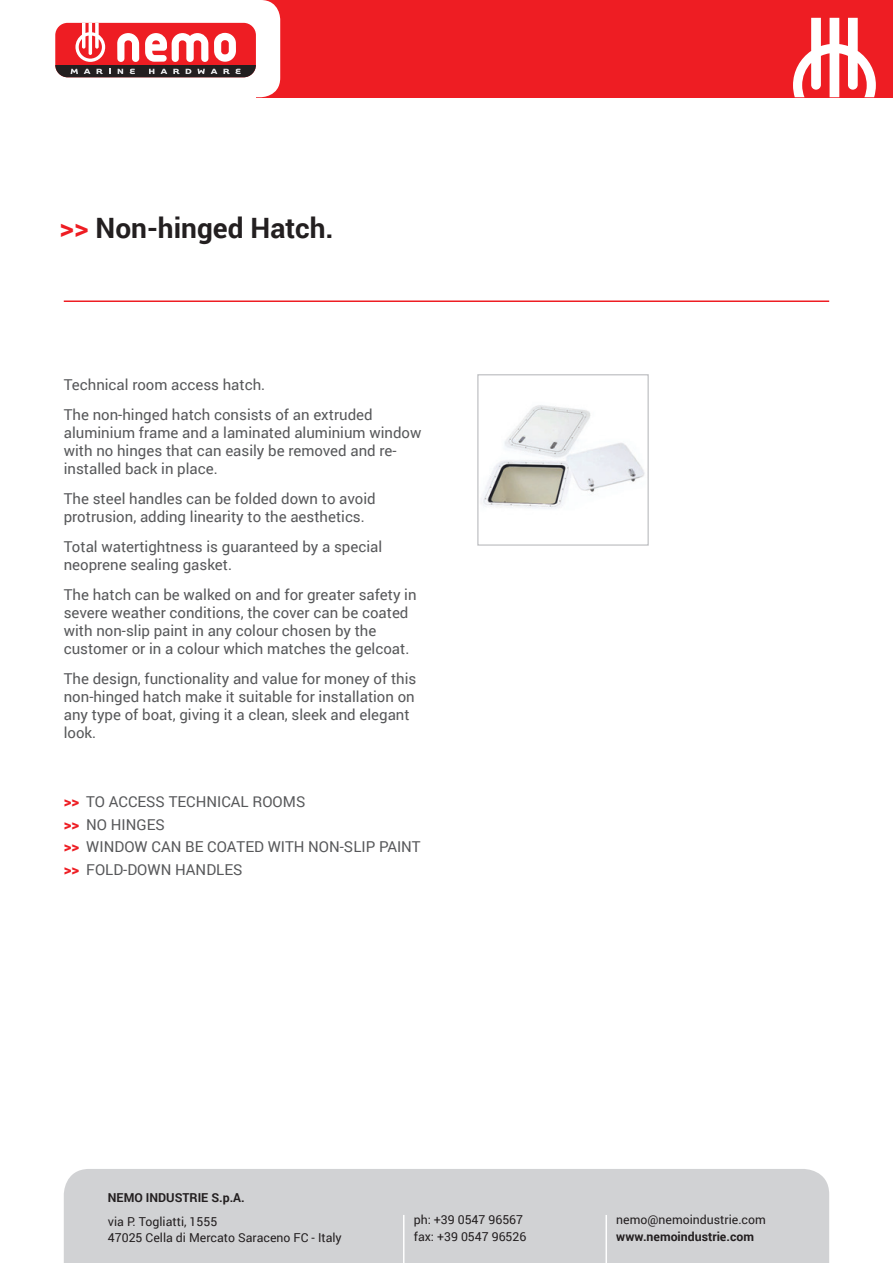
<style>
.page{position:relative;width:893px;height:1263px;background:#fff}
.page>*{position:absolute;margin:0;border:0;box-sizing:border-box;transform-origin:0 0}
.t1{font:700 28.05px "Roboto";color:#231f20}
.t2{font:15px/18px "Roboto";color:#57585a}
.t3{font:12.3px "Roboto";color:#231f20}
.t4{font:700 12.3px "Roboto";color:#231f20}
.s1{color:#ee1d23}
.s2{font-weight:900;color:#ee1d23}
</style>
<div class="page">
<div style="left:257px;top:0;width:636px;height:97px;background:#ee1d23"></div>
<svg style="left:793px;top:18px;width:83px;height:79px"></svg>
<div style="left:236px;top:0;width:44px;height:97px;background:#fff;border-radius:20px"></div>
<hr style="left:64px;top:300px;width:765px;height:2px;background:#ee1d23">
<img style="left:481px;top:405px;width:164px;height:104px">
<div style="left:477px;top:374px;width:172px;height:172px;border:1px solid #bcbdc0"></div>
<div style="left:64px;top:1169px;width:765px;height:94px;background:#d1d2d4"></div>
<hr style="left:403px;top:1215px;width:1px;height:48px;background:#fff">
<hr style="left:605px;top:1215px;width:2px;height:48px;background:#fff">
<div style="left:55px;top:23px;width:201px;height:54px;background:#ee1d23;border-radius:12px"></div>
<div style="left:55px;top:65px;width:201px;height:12px;background:#231f20"></div>
<svg style="left:71px;top:69px;width:7px;height:5px"></svg>
<svg style="left:84px;top:69px;width:7px;height:5px"></svg>
<svg style="left:97px;top:69px;width:6px;height:5px"></svg>
<svg style="left:118px;top:69px;width:5px;height:5px"></svg>
<svg style="left:130px;top:69px;width:5px;height:5px"></svg>
<svg style="left:149px;top:69px;width:5px;height:5px"></svg>
<svg style="left:160px;top:69px;width:7px;height:5px"></svg>
<svg style="left:173px;top:69px;width:6px;height:5px"></svg>
<svg style="left:186px;top:69px;width:5px;height:5px"></svg>
<svg style="left:197px;top:69px;width:8px;height:5px"></svg>
<svg style="left:211px;top:69px;width:6px;height:5px"></svg>
<svg style="left:75px;top:23px;width:30px;height:39px"></svg>
<svg style="left:145px;top:33px;width:63px;height:29px"></svg>
<svg style="left:117px;top:33px;width:22px;height:29px"></svg>
<div style="left:214px;top:33px;width:22px;height:29px;background:#fff;border-radius:11px"></div>
<svg style="left:221px;top:40px;width:8px;height:14px"></svg>
<svg style="left:223px;top:69px;width:18px;height:5px"></svg>
<p class="t1" style="left:60px;top:209px;width:276px"><span class="s1">&gt;&gt;</span> Non-hinged Hatch.</p>
<p class="t2" style="left:64px;top:375px;width:203px">Technical room access hatch.</p>
<p class="t2" style="left:64px;top:405px;width:359px">The non-hinged hatch consists of an extruded aluminium frame and a laminated aluminium window with no hinges that can easily be removed and re&shy;installed back in place.</p>
<p class="t2" style="left:64px;top:489px;width:313px">The steel handles can be folded down to avoid protrusion, adding linearity to the aesthetics.</p>
<p class="t2" style="left:64px;top:537px;width:320px">Total watertightness is guaranteed by a special neoprene sealing gasket.</p>
<p class="t2" style="left:64px;top:585px;width:354px">The hatch can be walked on and for greater safety in severe weather conditions, the cover can be coated with non-slip paint in any colour chosen by the customer or in a colour which matches the gelcoat.</p>
<p class="t2" style="left:64px;top:669px;width:354px">The design, functionality and value for money of this non-hinged hatch make it suitable for installation on any type of boat, giving it a clean, sleek and elegant look.</p>
<p class="t2" style="left:64px;top:792px;width:243px"><span class="s2">&gt;&gt;</span> TO ACCESS TECHNICAL ROOMS</p>
<p class="t2" style="left:64px;top:815px;width:103px"><span class="s2">&gt;&gt;</span> NO HINGES</p>
<p class="t2" style="left:64px;top:837px;width:358px"><span class="s2">&gt;&gt;</span> WINDOW CAN BE COATED WITH NON-SLIP PAINT</p>
<p class="t2" style="left:64px;top:860px;width:180px"><span class="s2">&gt;&gt;</span> FOLD-DOWN HANDLES</p>
<p class="t4" style="left:108px;top:1189px;width:138px">NEMO INDUSTRIE S.p.A.</p>
<p class="t3" style="left:108px;top:1213px;width:111px">via P. Togliatti, 1555</p>
<p class="t3" style="left:108px;top:1229px;width:235px">47025 Cella di Mercato Saraceno FC - Italy</p>
<p class="t3" style="left:414px;top:1211px;width:111px">ph: +39 0547 96567</p>
<p class="t3" style="left:414px;top:1228px;width:114px">fax: +39 0547 96526</p>
<p class="t3" style="left:616px;top:1211px;width:151px">nemo@nemoindustrie.com</p>
<p class="t4" style="left:616px;top:1228px;width:139px">www.nemoindustrie.com</p>
</div>
